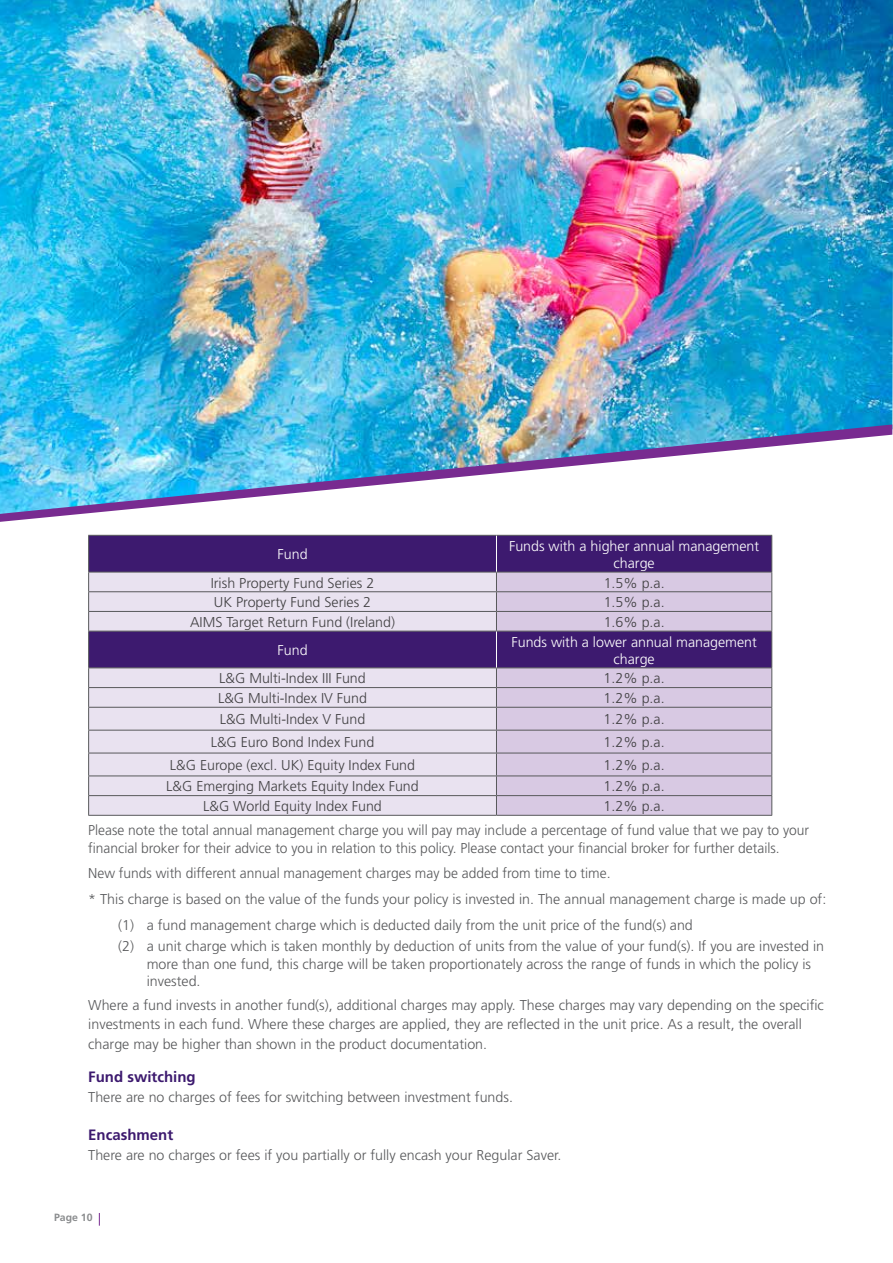
<style>
.page{position:relative;width:893px;height:1263px;background:#fff}
.page>*{position:absolute;margin:0;border:0;box-sizing:border-box;transform-origin:0 0}
.t1{font:700 15px "Frutiger";color:#3d1a6f}
.t2{font:300 14.25px/17.2px "Frutiger";color:#58595b}
.t3{font:300 14.25px "Frutiger";color:#414042}
.t4{font:300 14.25px/17.1px "Frutiger";color:#fff;text-align:center}
.t5{font:700 10.5px "Frutiger";color:#8a8c8e}
</style>
<div class="page">
<svg style="left:99px;top:1213px;width:1px;height:13px"></svg>
<div style="left:89px;top:536px;width:682px;height:36px;background:#3d1a6f"></div>
<svg style="left:89px;top:573px;width:407px;height:242px;background:#cdc1da"></svg>
<svg style="left:497px;top:573px;width:274px;height:242px;background:#beadcf"></svg>
<hr style="left:88px;top:535px;width:408px;height:1px;background:#58595b">
<hr style="left:88px;top:536px;width:1px;height:36px;background:#58595b">
<hr style="left:496px;top:535px;width:276px;height:1px;background:#58595b">
<hr style="left:771px;top:536px;width:1px;height:36px;background:#58595b">
<hr style="left:88px;top:572px;width:408px;height:1px;background:#58595b">
<hr style="left:496px;top:572px;width:276px;height:1px;background:#58595b">
<hr style="left:88px;top:591px;width:408px;height:1px;background:#58595b">
<hr style="left:496px;top:591px;width:276px;height:1px;background:#58595b">
<hr style="left:88px;top:611px;width:408px;height:1px;background:#58595b">
<svg style="left:88px;top:572px;width:1px;height:59px"></svg>
<hr style="left:496px;top:611px;width:276px;height:1px;background:#58595b">
<svg style="left:496px;top:572px;width:1px;height:59px"></svg>
<svg style="left:771px;top:572px;width:1px;height:59px"></svg>
<hr style="left:88px;top:631px;width:408px;height:1px;background:#58595b">
<hr style="left:88px;top:631px;width:1px;height:36px;background:#58595b">
<hr style="left:496px;top:631px;width:276px;height:1px;background:#58595b">
<hr style="left:771px;top:631px;width:1px;height:36px;background:#58595b">
<hr style="left:88px;top:667px;width:408px;height:1px;background:#58595b">
<hr style="left:496px;top:667px;width:276px;height:1px;background:#58595b">
<hr style="left:88px;top:687px;width:408px;height:1px;background:#58595b">
<hr style="left:496px;top:687px;width:276px;height:1px;background:#58595b">
<hr style="left:88px;top:707px;width:408px;height:1px;background:#58595b">
<hr style="left:496px;top:707px;width:276px;height:1px;background:#58595b">
<hr style="left:88px;top:730px;width:408px;height:1px;background:#58595b">
<hr style="left:496px;top:730px;width:276px;height:1px;background:#58595b">
<hr style="left:88px;top:753px;width:408px;height:1px;background:#58595b">
<hr style="left:496px;top:753px;width:276px;height:1px;background:#58595b">
<hr style="left:88px;top:775px;width:408px;height:1px;background:#58595b">
<hr style="left:496px;top:775px;width:276px;height:1px;background:#58595b">
<hr style="left:88px;top:795px;width:408px;height:1px;background:#58595b">
<svg style="left:88px;top:668px;width:1px;height:147px"></svg>
<hr style="left:496px;top:795px;width:276px;height:1px;background:#58595b">
<svg style="left:496px;top:668px;width:1px;height:147px"></svg>
<svg style="left:771px;top:668px;width:1px;height:147px"></svg>
<hr style="left:88px;top:815px;width:408px;height:1px;background:#58595b">
<hr style="left:496px;top:815px;width:276px;height:1px;background:#58595b">
<hr style="left:496px;top:536px;width:1px;height:36px;background:#fff">
<hr style="left:496px;top:631px;width:1px;height:36px;background:#fff">
<img style="left:0;top:0;width:893px;height:435px">
<img style="left:0;top:424px;width:892px;height:98px">
<p class="t4" style="left:277px;top:546px;width:32px">Fund</p>
<p class="t4" style="left:509px;top:537px;width:252px">Funds with a higher annual management charge</p>
<p class="t3" style="left:211px;top:574px;width:165px">Irish Property Fund Series 2</p>
<p class="t3" style="left:604px;top:574px;width:62px">1.5% p.a.</p>
<p class="t3" style="left:214px;top:594px;width:159px">UK Property Fund Series 2</p>
<p class="t3" style="left:604px;top:594px;width:62px">1.5% p.a.</p>
<p class="t3" style="left:190px;top:614px;width:207px">AIMS Target Return Fund (Ireland)</p>
<p class="t3" style="left:604px;top:614px;width:62px">1.6% p.a.</p>
<p class="t4" style="left:277px;top:642px;width:32px">Fund</p>
<p class="t4" style="left:511px;top:633px;width:247px">Funds with a lower annual management charge</p>
<p class="t3" style="left:219px;top:670px;width:148px">L&amp;G Multi-Index III Fund</p>
<p class="t3" style="left:604px;top:670px;width:62px">1.2% p.a.</p>
<p class="t3" style="left:218px;top:690px;width:150px">L&amp;G Multi-Index IV Fund</p>
<p class="t3" style="left:604px;top:690px;width:62px">1.2% p.a.</p>
<p class="t3" style="left:220px;top:711px;width:147px">L&amp;G Multi-Index V Fund</p>
<p class="t3" style="left:604px;top:711px;width:62px">1.2% p.a.</p>
<p class="t3" style="left:211px;top:734px;width:165px">L&amp;G Euro Bond Index Fund</p>
<p class="t3" style="left:604px;top:734px;width:62px">1.2% p.a.</p>
<p class="t3" style="left:170px;top:757px;width:247px">L&amp;G Europe (excl. UK) Equity Index Fund</p>
<p class="t3" style="left:604px;top:757px;width:62px">1.2% p.a.</p>
<p class="t3" style="left:166px;top:778px;width:254px">L&amp;G Emerging Markets Equity Index Fund</p>
<p class="t3" style="left:604px;top:778px;width:62px">1.2% p.a.</p>
<p class="t3" style="left:203px;top:798px;width:180px">L&amp;G World Equity Index Fund</p>
<p class="t3" style="left:604px;top:798px;width:62px">1.2% p.a.</p>
<p class="t2" style="left:88px;top:822px;width:722px">Please note the total annual management charge you will pay may include a percentage of fund value that we pay to your financial broker for their advice to you in relation to this policy. Please contact your financial broker for further details.</p>
<p class="t2" style="left:88px;top:865px;width:524px">New funds with different annual management charges may be added from time to time.</p>
<p class="t2" style="left:88px;top:891px;width:740px">* This charge is based on the value of the funds your policy is invested in. The annual management charge is made up of:</p>
<p class="t2" style="left:118px;top:916px;width:576px">(1) a fund management charge which is deducted daily from the unit price of the fund(s) and</p>
<p class="t2" style="left:147px;top:938px;width:679px;text-indent:-28px">(2) a unit charge which is taken monthly by deduction of units from the value of your fund(s). If you are invested in more than one fund, this charge will be taken proportionately across the range of funds in which the policy is invested.</p>
<p class="t2" style="left:88px;top:995px;width:737px;line-height:19.5px">Where a fund invests in another fund(s), additional charges may apply. These charges may vary depending on the specific investments in each fund. Where these charges are applied, they are reflected in the unit price. As a result, the overall charge may be higher than shown in the product documentation.</p>
<p class="t1" style="left:88px;top:1068px;width:109px">Fund switching</p>
<p class="t2" style="left:88px;top:1088px;width:426px">There are no charges of fees for switching between investment funds.</p>
<p class="t1" style="left:88px;top:1126px;width:87px">Encashment</p>
<p class="t2" style="left:88px;top:1146px;width:475px">There are no charges or fees if you partially or fully encash your Regular Saver.</p>
<p class="t5" style="left:54px;top:1211px;width:40px">Page 10</p>
</div>
